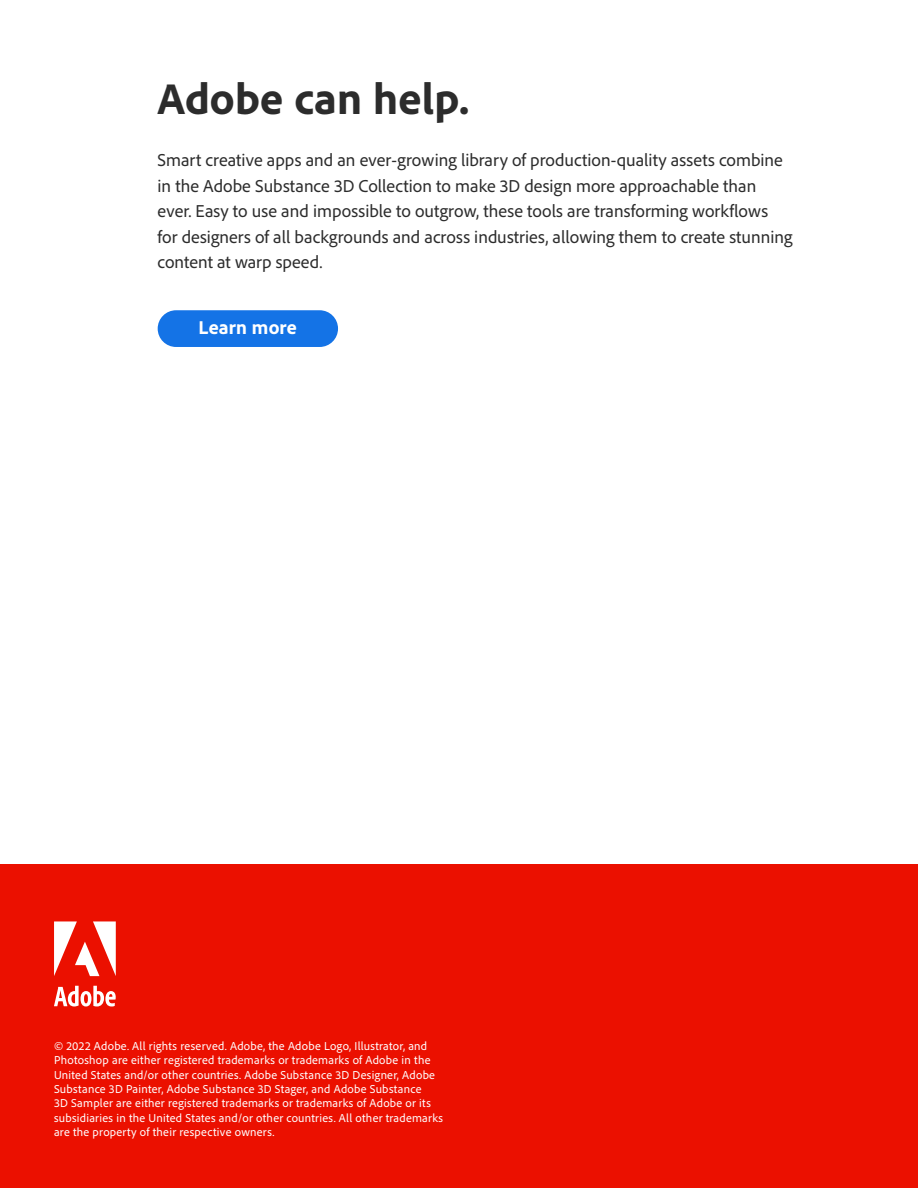
<style>
.page{position:relative;width:918px;height:1188px;background:#fff}
.page>*{position:absolute;margin:0;border:0;box-sizing:border-box;transform-origin:0 0}
.t1{font:800 45px "Adobe Clean";letter-spacing:.005em;color:#2c2c2c}
.t2{font:800 19.5px "Adobe Clean";letter-spacing:.01em;color:#fff}
.t3{font:18px/25.5px "Adobe Clean";color:#2c2c2c}
.t4{font:12px/14.4px "Adobe Clean";letter-spacing:.02em;color:#fff}
</style>
<div class="page">
<div style="left:0;top:864px;width:918px;height:324px;background:#eb1000"></div>
<svg style="left:54px;top:921px;width:62px;height:55px"></svg>
<svg style="left:54px;top:986px;width:62px;height:21px"></svg>
<div style="left:158px;top:310px;width:180px;height:37px;background:#1473e6;border-radius:18px"></div>
<h1 class="t1" style="left:158px;top:69px;width:313px">Adobe can help.</h1>
<p class="t3" style="left:158px;top:147px;width:637px">Smart creative apps and an ever-growing library of production-quality assets combine in the Adobe Substance 3D Collection to make 3D design more approachable than ever. Easy to use and impossible to outgrow, these tools are transforming workflows for designers of all backgrounds and across industries, allowing them to create stunning content at warp speed.</p>
<h2 class="t2" style="left:199px;top:315px;width:100px">Learn more</h2>
<p class="t4" style="left:54px;top:1038px;width:391px">© 2022 Adobe. All rights reserved. Adobe, the Adobe Logo, Illustrator, and Photoshop are either registered trademarks or trademarks of Adobe in the United States and/or other countries. Adobe Substance 3D Designer, Adobe Substance 3D Painter, Adobe Substance 3D Stager, and Adobe Substance<br>3D Sampler are either registered trademarks or trademarks of Adobe or its subsidiaries in the United States and/or other countries. All other trademarks are the property of their respective owners.</p>
</div>
